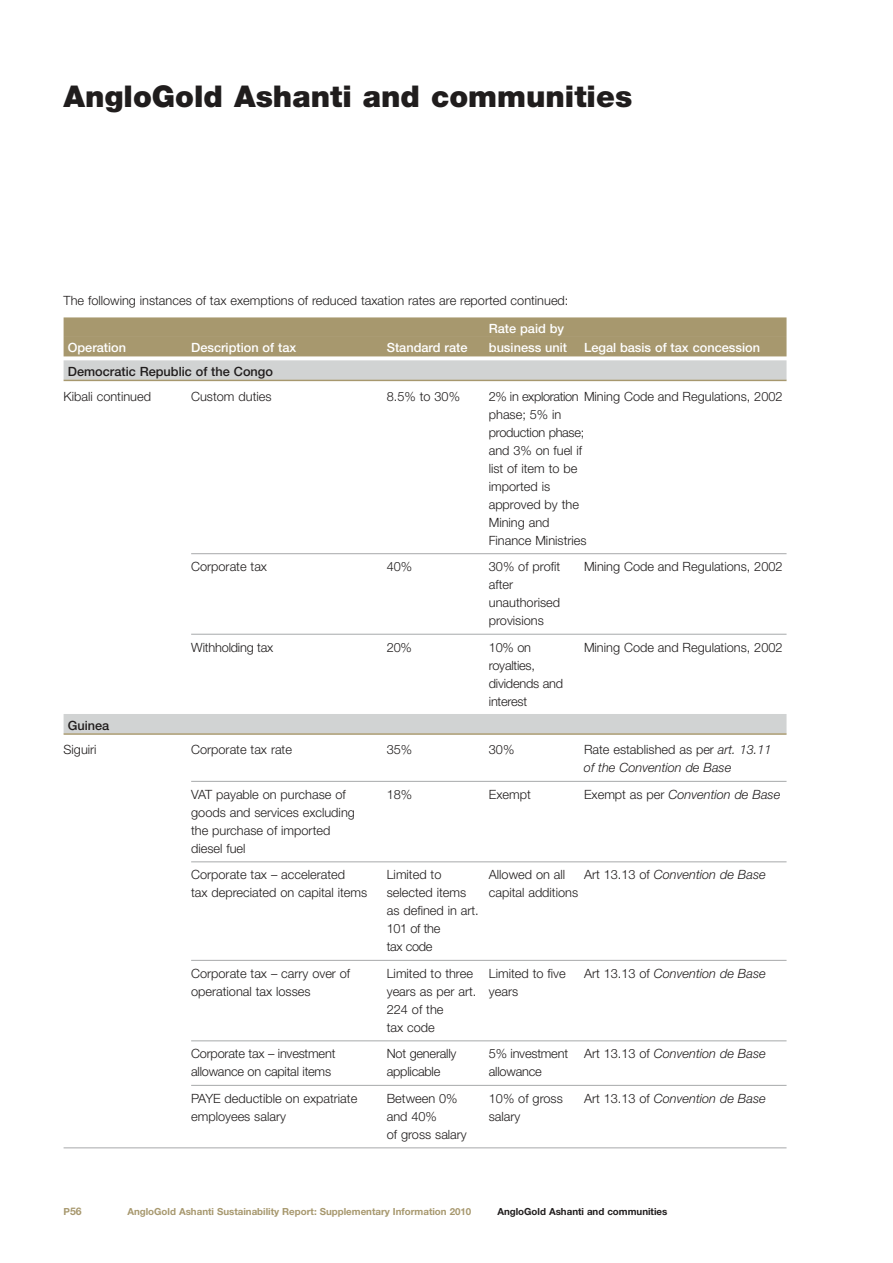
<style>
.page{position:relative;width:893px;height:1263px;background:#fff}
.page>*{position:absolute;margin:0;border:0;box-sizing:border-box;transform-origin:0 0}
.t1{font:900 30px "Helvetica Neue";color:#201d1d}
.t2{font:300 12.75px/18px "Helvetica Neue";color:#201d1d}
.t3{font:italic 300 12.75px/18px "Helvetica Neue";color:#201d1d}
.t4{font:500 12.75px "Helvetica Neue";color:#fff}
.t5{font:500 12.75px "Helvetica Neue";color:#201d1d}
.t6{font:700 10.5px "Helvetica Neue";color:#a7986e}
.t7{font:700 9.75px "Helvetica Neue";color:#a7986e}
.t8{font:700 9.75px "Helvetica Neue";color:#201d1d}
.s1{font-style:normal}
.s2{font-style:italic}
.s3{font-size:9.75px}
</style>
<div class="page">
<div style="left:64px;top:317px;width:722px;height:20px;background:#a7986e"></div>
<div style="left:64px;top:337px;width:722px;height:19px;background:#a7986e"></div>
<div style="left:64px;top:360px;width:722px;height:20px;background:#d1d3d3"></div>
<hr style="left:64px;top:380px;width:722px;height:1px;background:#a7986e">
<hr style="left:191px;top:553px;width:595px;height:1px;background:#a7a9aa">
<hr style="left:191px;top:634px;width:595px;height:1px;background:#a7a9aa">
<div style="left:64px;top:714px;width:722px;height:19px;background:#d1d3d3"></div>
<hr style="left:64px;top:733px;width:722px;height:2px;background:#a7986e">
<hr style="left:191px;top:781px;width:595px;height:1px;background:#a7a9aa">
<hr style="left:191px;top:861px;width:595px;height:1px;background:#a7a9aa">
<hr style="left:191px;top:960px;width:595px;height:1px;background:#a7a9aa">
<hr style="left:191px;top:1040px;width:595px;height:1px;background:#a7a9aa">
<hr style="left:191px;top:1085px;width:595px;height:1px;background:#a7a9aa">
<hr style="left:64px;top:1147px;width:722px;height:1px;background:#a7a9aa">
<h1 class="t1" style="left:64px;top:85px;width:570px">AngloGold Ashanti and communities</h1>
<p class="t2" style="left:64px;top:292px;width:506px">The following instances of tax exemptions of reduced taxation rates are reported continued:</p>
<p class="t4" style="left:489px;top:324px;width:77px">Rate paid by</p>
<p class="t4" style="left:68px;top:343px;width:60px">Operation</p>
<p class="t4" style="left:191px;top:343px;width:107px">Description of tax</p>
<p class="t4" style="left:387px;top:343px;width:82px">Standard rate</p>
<p class="t4" style="left:489px;top:343px;width:80px">business unit</p>
<p class="t4" style="left:584px;top:343px;width:177px">Legal basis of tax concession</p>
<p class="t5" style="left:68px;top:367px;width:207px">Democratic Republic of the Congo</p>
<p class="t2" style="left:64px;top:388px;width:89px">Kibali continued</p>
<p class="t2" style="left:191px;top:388px;width:82px">Custom duties</p>
<p class="t2" style="left:387px;top:388px;width:75px">8.5% to 30%</p>
<p class="t2" style="left:489px;top:388px;width:295px">2% in exploration Mining Code and Regulations, 2002 phase; 5% in<br>production phase;<br>and 3% on fuel if<br>list of item to be<br>imported is<br>approved by the<br>Mining and<br>Finance Ministries</p>
<p class="t2" style="left:191px;top:559px;width:77px">Corporate tax</p>
<p class="t2" style="left:387px;top:559px;width:27px">40%</p>
<p class="t2" style="left:489px;top:559px;width:73px">30% of profit</p>
<p class="t2" style="left:584px;top:559px;width:200px">Mining Code and Regulations, 2002</p>
<p class="t2" style="left:489px;top:577px;width:73px">after unauthorised provisions</p>
<p class="t2" style="left:191px;top:640px;width:84px">Withholding tax</p>
<p class="t2" style="left:387px;top:640px;width:27px">20%</p>
<p class="t2" style="left:489px;top:640px;width:44px">10% on</p>
<p class="t2" style="left:584px;top:640px;width:200px">Mining Code and Regulations, 2002</p>
<p class="t2" style="left:489px;top:658px;width:76px">royalties, dividends and interest</p>
<p class="t5" style="left:68px;top:721px;width:43px">Guinea</p>
<p class="t2" style="left:64px;top:742px;width:35px">Siguiri</p>
<p class="t2" style="left:191px;top:742px;width:102px">Corporate tax rate</p>
<p class="t2" style="left:387px;top:742px;width:27px">35%</p>
<p class="t2" style="left:489px;top:742px;width:27px">30%</p>
<p class="t3" style="left:584px;top:742px;width:189px"><span class="s1">Rate established as per</span> art. 13.11 of the Convention de Base</p>
<p class="t2" style="left:191px;top:787px;width:156px">VAT payable on purchase of</p>
<p class="t2" style="left:387px;top:787px;width:27px">18%</p>
<p class="t2" style="left:489px;top:787px;width:44px">Exempt</p>
<p class="t3" style="left:584px;top:787px;width:198px"><span class="s1">Exempt as per</span> Convention de Base</p>
<p class="t2" style="left:191px;top:805px;width:165px">goods and services excluding the purchase of imported diesel fuel</p>
<p class="t2" style="left:191px;top:867px;width:155px">Corporate tax – accelerated</p>
<p class="t2" style="left:387px;top:867px;width:56px">Limited to</p>
<p class="t2" style="left:489px;top:867px;width:78px">Allowed on all</p>
<p class="t3" style="left:584px;top:867px;width:183px"><span class="s1">Art 13.13 of</span> Convention de Base</p>
<p class="t2" style="left:191px;top:885px;width:178px">tax depreciated on capital items</p>
<p class="t2" style="left:387px;top:885px;width:81px">selected items</p>
<p class="t2" style="left:489px;top:885px;width:91px">capital additions</p>
<p class="t2" style="left:387px;top:903px;width:93px">as defined in art.<br>101 of the<br>tax code</p>
<p class="t2" style="left:191px;top:966px;width:161px">Corporate tax – carry over of</p>
<p class="t2" style="left:387px;top:966px;width:180px">Limited to three Limited to five</p>
<p class="t3" style="left:584px;top:966px;width:183px"><span class="s1">Art 13.13 of</span> Convention de Base</p>
<p class="t2" style="left:191px;top:984px;width:121px">operational tax losses</p>
<p class="t2" style="left:387px;top:984px;width:133px">years as per art. years<br>224 of the<br>tax code</p>
<p class="t2" style="left:191px;top:1046px;width:146px">Corporate tax – investment</p>
<p class="t2" style="left:387px;top:1046px;width:71px">Not generally</p>
<p class="t2" style="left:489px;top:1046px;width:278px">5% investment Art 13.13 of <span class="s2">Convention de Base</span></p>
<p class="t2" style="left:191px;top:1064px;width:142px">allowance on capital items</p>
<p class="t2" style="left:387px;top:1064px;width:55px">applicable</p>
<p class="t2" style="left:489px;top:1064px;width:54px">allowance</p>
<p class="t2" style="left:191px;top:1091px;width:168px">PAYE deductible on expatriate</p>
<p class="t2" style="left:387px;top:1091px;width:72px">Between 0%</p>
<p class="t2" style="left:489px;top:1091px;width:75px">10% of gross</p>
<p class="t3" style="left:584px;top:1091px;width:183px"><span class="s1">Art 13.13 of</span> Convention de Base</p>
<p class="t2" style="left:191px;top:1109px;width:96px">employees salary</p>
<p class="t2" style="left:387px;top:1109px;width:52px">and 40%</p>
<p class="t2" style="left:489px;top:1109px;width:33px">salary</p>
<p class="t2" style="left:387px;top:1127px;width:82px">of gross salary</p>
<p class="t6" style="left:64px;top:1208px;width:20px"><span class="s3">P</span>56</p>
<p class="t7" style="left:127px;top:1208px;width:345px">AngloGold Ashanti Sustainability Report: Supplementary Information 2010</p>
<p class="t8" style="left:497px;top:1208px;width:172px">AngloGold Ashanti and communities</p>
</div>
